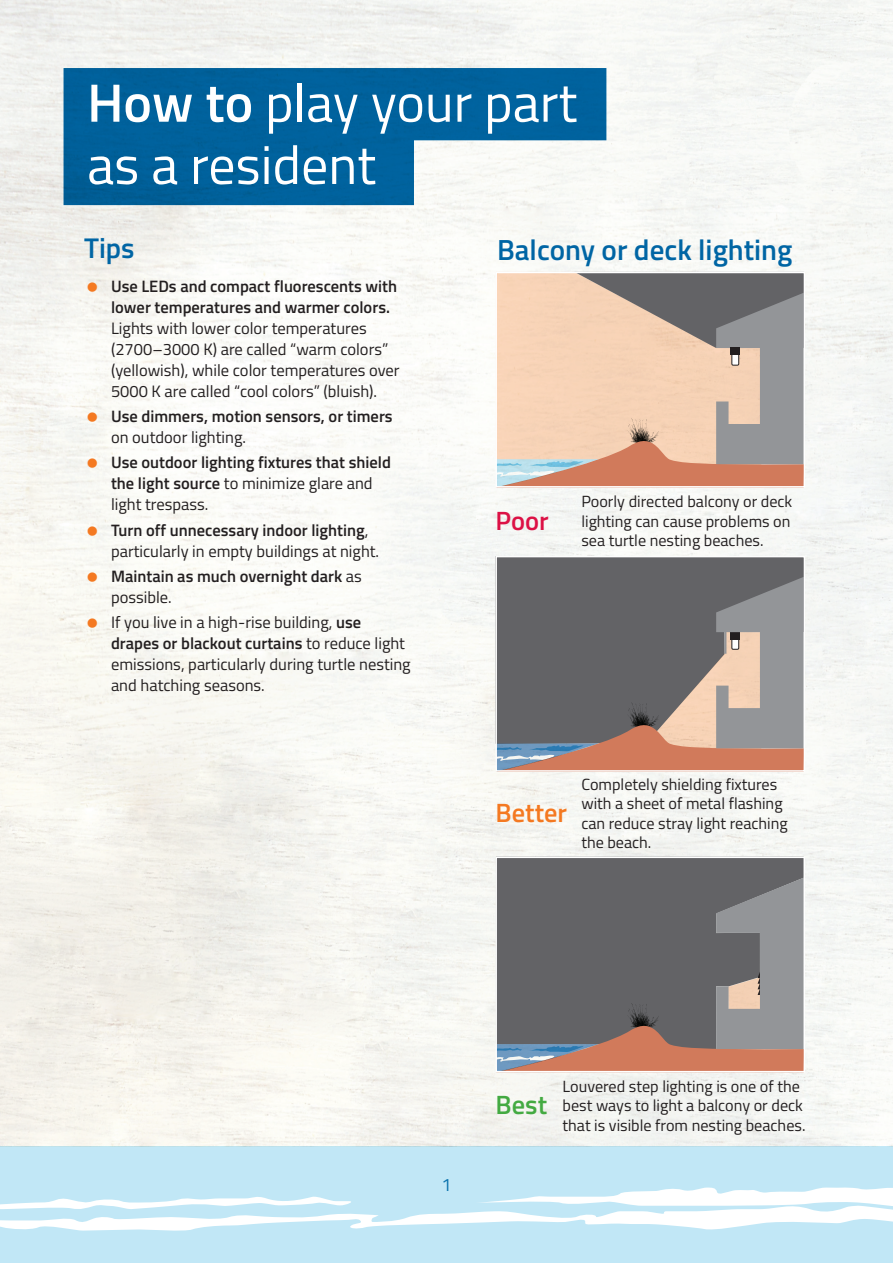
<style>
.page{position:relative;width:893px;height:1263px;background:#fff}
.page>*{position:absolute;margin:0;border:0;box-sizing:border-box;transform-origin:0 0}
.t1{font:54px/62.2px "Titillium";color:#fff}
.t2{font:600 29.1px "Titillium";color:#0065a4}
.t3{font:600 28.5px "Titillium";color:#0065a4}
.t4{font:600 26.4px "Titillium";color:#f47921}
.t5{font:600 26.4px "Titillium";color:#dc1145}
.t6{font:600 26.4px "Titillium";color:#44aa42}
.t7{font:18px "Titillium";color:#0b73ae}
.t8{font:16.5px/21px "Titillium";color:#231f20}
.t9{font:600 16.5px/21px "Titillium";color:#231f20}
.t10{font:16.2px/19.4px "Titillium";color:#231f20}
.s1{font-weight:600}
.s2{font-weight:400}
</style>
<div class="page">
<img style="left:0;top:0;width:893px;height:1146px">
<svg style="left:0;top:1146px;width:893px;height:117px;background:#caeaf7"></svg>
<svg style="left:64px;top:68px;width:542px;height:137px;fill:#00629d"></svg>
<svg style="left:498px;top:274px;width:305px;height:211px;background:#cdb09e"></svg>
<div style="left:731px;top:348px;width:9px;height:7px;background:#231f20"></div>
<div style="left:496px;top:272px;width:309px;height:215px;border:1px solid #fff"></div>
<div style="left:498px;top:558px;width:305px;height:19px;background:#636366"></div>
<svg style="left:496px;top:577px;width:308px;height:195px;background:#857a77"></svg>
<div style="left:496px;top:556px;width:309px;height:215px;border:1px solid #fff"></div>
<div style="left:498px;top:859px;width:305px;height:18px;background:#636366"></div>
<svg style="left:498px;top:877px;width:305px;height:193px;background:#797170"></svg>
<div style="left:496px;top:857px;width:309px;height:215px;border:1px solid #fff"></div>
<svg style="left:88px;top:282px;width:21px;height:11px"></svg>
<svg style="left:88px;top:412px;width:21px;height:11px"></svg>
<svg style="left:88px;top:459px;width:21px;height:10px"></svg>
<svg style="left:88px;top:526px;width:21px;height:10px"></svg>
<svg style="left:88px;top:572px;width:21px;height:11px"></svg>
<svg style="left:88px;top:618px;width:21px;height:11px"></svg>
<h1 class="t1" style="left:87px;top:69px;width:492px"><span class="s1">How to</span> play your part as a resident</h1>
<h3 class="t3" style="left:84px;top:227px;width:52px">Tips</h3>
<p class="t9" style="left:111px;top:275px;width:288px">Use LEDs and compact fluorescents with lower temperatures and warmer colors.</p>
<p class="t8" style="left:111px;top:317px;width:290px">Lights with lower color temperatures (2700–3000 K) are called “warm colors” (yellowish), while color temperatures over 5000 K are called “cool colors” (bluish).</p>
<p class="t9" style="left:111px;top:405px;width:283px">Use dimmers, motion sensors, or timers</p>
<p class="t8" style="left:111px;top:426px;width:136px">on outdoor lighting.</p>
<p class="t9" style="left:111px;top:451px;width:281px">Use outdoor lighting fixtures that shield the light source <span class="s2">to minimize glare and light trespass.</span></p>
<p class="t8" style="left:111px;top:518px;width:270px"><span class="s1">Turn off unnecessary indoor lighting</span>, particularly in empty buildings at night.</p>
<p class="t9" style="left:111px;top:565px;width:252px">Maintain as much overnight dark <span class="s2">as possible.</span></p>
<p class="t8" style="left:111px;top:611px;width:301px">If you live in a high-rise building, <span class="s1">use drapes or blackout curtains</span> to reduce light emissions, particularly during turtle nesting and hatching seasons.</p>
<h2 class="t2" style="left:497px;top:228px;width:297px">Balcony or deck lighting</h2>
<h3 class="t5" style="left:496px;top:501px;width:55px">Poor</h3>
<p class="t10" style="left:581px;top:491px;width:212px;text-align:justify">Poorly directed balcony or deck lighting can cause problems on sea turtle nesting beaches.</p>
<h3 class="t4" style="left:496px;top:792px;width:73px">Better</h3>
<p class="t10" style="left:581px;top:774px;width:208px">Completely shielding fixtures with a sheet of metal flashing can reduce stray light reaching the beach.</p>
<p class="t7" style="left:441px;top:1172px;width:12px">1</p>
<h3 class="t6" style="left:496px;top:1084px;width:53px">Best</h3>
<p class="t10" style="left:563px;top:1076px;width:244px">Louvered step lighting is one of the best ways to light a balcony or deck that is visible from nesting beaches.</p>
</div>
